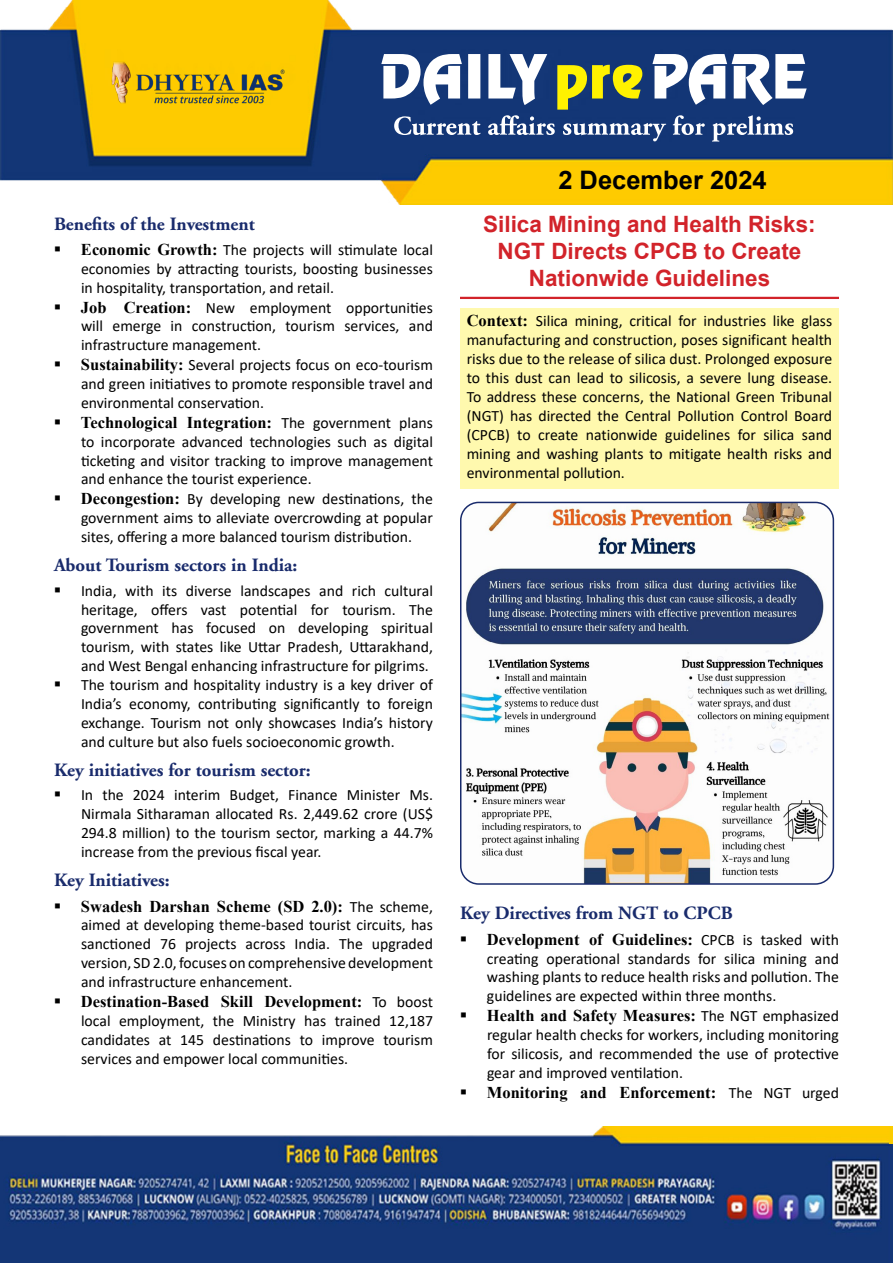
<style>
.page{position:relative;width:893px;height:1263px;background:#fff}
.page>*{position:absolute;margin:0;border:0;box-sizing:border-box;transform-origin:0 0}
.t1{font:700 25.5px "Arial";color:#000}
.t2{font:700 22.5px/27px "Arial";color:#d2232a;text-align:center}
.t3{font:700 18.75px "Adobe Garamond";color:#192b6c}
.t4{font:700 16.5px "Times New Roman";color:#000}
.t5{font:15.75px/18.9px "Calibri";color:#000;text-align:justify}
.s1{font-family:"Times New Roman";font-weight:700;font-size:16.5px}
.s2{font-family:"Calibri";font-weight:400;font-size:15.75px}
</style>
<div class="page">
<img style="left:0;top:0;width:893px;height:205px">
<img style="left:102px;top:50px;width:195px;height:75px">
<svg style="left:381px;top:54px;width:426px;height:88px"></svg>
<img style="left:0;top:1126px;width:890px;height:137px">
<svg style="left:890px;top:1144px;width:3px;height:119px"></svg>
<hr style="left:889px;top:1126px;width:4px;height:18px;background:#fbcc00">
<hr style="left:460px;top:297px;width:379px;height:2px;background:#d2232a">
<div style="left:460px;top:308px;width:379px;height:180px;background:#fff9ae"></div>
<img style="left:461px;top:502px;width:372px;height:380px">
<div style="left:460px;top:502px;width:374px;height:383px;border:2px solid #192b6c;border-radius:18px"></div>
<p class="t3" style="left:54px;top:214px;width:202px">Benefits of the Investment</p>
<p class="t5" style="left:81px;top:240px;width:353px;text-align:left"><span class="s1">Economic Growth:</span> The projects will stimulate local economies by attracting tourists, boosting businesses in hospitality, transportation, and retail.<br><span class="s1">Job Creation:</span> New employment opportunities will emerge in construction, tourism services, and infrastructure management.<br><span class="s1">Sustainability:</span> Several projects focus on eco-tourism and green initiatives to promote responsible travel and environmental conservation.</p>
<p class="t4" style="left:81px;top:411px;width:353px">Technological Integration: <span class="s2">The government plans</span></p>
<p class="t5" style="left:81px;top:431px;width:353px;text-align:left">to incorporate advanced technologies such as digital ticketing and visitor tracking to improve management and enhance the tourist experience.<br><span class="s1">Decongestion:</span> By developing new destinations, the government aims to alleviate overcrowding at popular sites, offering a more balanced tourism distribution.</p>
<p class="t3" style="left:54px;top:555px;width:245px">About Tourism sectors in India:</p>
<p class="t5" style="left:81px;top:580px;width:353px;text-align:left">India, with its diverse landscapes and rich cultural heritage, offers vast potential for tourism. The government has focused on developing spiritual tourism, with states like Uttar Pradesh, Uttarakhand, and West Bengal enhancing infrastructure for pilgrims.<br>The tourism and hospitality industry is a key driver of India’s economy, contributing significantly to foreign exchange. Tourism not only showcases India’s history and culture but also fuels socioeconomic growth.</p>
<p class="t3" style="left:54px;top:760px;width:258px">Key initiatives for tourism sector:</p>
<p class="t5" style="left:81px;top:785px;width:353px">In the 2024 interim Budget, Finance Minister Ms.<br>Nirmala Sitharaman allocated Rs. 2,449.62 crore (US$ 294.8 million) to the tourism sector, marking a 44.7% increase from the previous fiscal year.</p>
<p class="t3" style="left:54px;top:870px;width:117px">Key Initiatives:</p>
<p class="t4" style="left:81px;top:895px;width:353px">Swadesh Darshan Scheme (SD 2.0): <span class="s2">The scheme,</span></p>
<p class="t5" style="left:81px;top:915px;width:353px">aimed at developing theme-based tourist circuits, has sanctioned 76 projects across India. The upgraded version, SD 2.0, focuses on comprehensive development and infrastructure enhancement.</p>
<p class="t4" style="left:81px;top:990px;width:353px">Destination-Based Skill Development: <span class="s2">To boost</span></p>
<p class="t5" style="left:81px;top:1011px;width:353px">local employment, the Ministry has trained 12,187 candidates at 145 destinations to improve tourism services and empower local communities.</p>
<h1 class="t1" style="left:558px;top:162px;width:210px">2 December 2024</h1>
<h2 class="t2" style="left:483px;top:211px;width:334px">Silica Mining and Health Risks:<br>NGT Directs CPCB to Create<br>Nationwide Guidelines</h2>
<p class="t5" style="left:467px;top:311px;width:367px"><span class="s1">Context:</span> Silica mining, critical for industries like glass manufacturing and construction, poses significant health risks due to the release of silica dust. Prolonged exposure to this dust can lead to silicosis, a severe lung disease.<br>To address these concerns, the National Green Tribunal (NGT) has directed the Central Pollution Control Board (CPCB) to create nationwide guidelines for silica sand mining and washing plants to mitigate health risks and environmental pollution.</p>
<p class="t3" style="left:460px;top:903px;width:274px">Key Directives from NGT to CPCB</p>
<p class="t4" style="left:487px;top:928px;width:353px">Development of Guidelines: <span class="s2">CPCB is tasked with</span></p>
<p class="t5" style="left:487px;top:948px;width:353px">creating operational standards for silica mining and washing plants to reduce health risks and pollution. The guidelines are expected within three months.</p>
<p class="t4" style="left:487px;top:1004px;width:353px">Health and Safety Measures: <span class="s2">The NGT emphasized</span></p>
<p class="t5" style="left:487px;top:1025px;width:353px">regular health checks for workers, including monitoring for silicosis, and recommended the use of protective gear and improved ventilation.</p>
<p class="t4" style="left:487px;top:1081px;width:353px">Monitoring and Enforcement: <span class="s2">The NGT urged</span></p>
</div>
